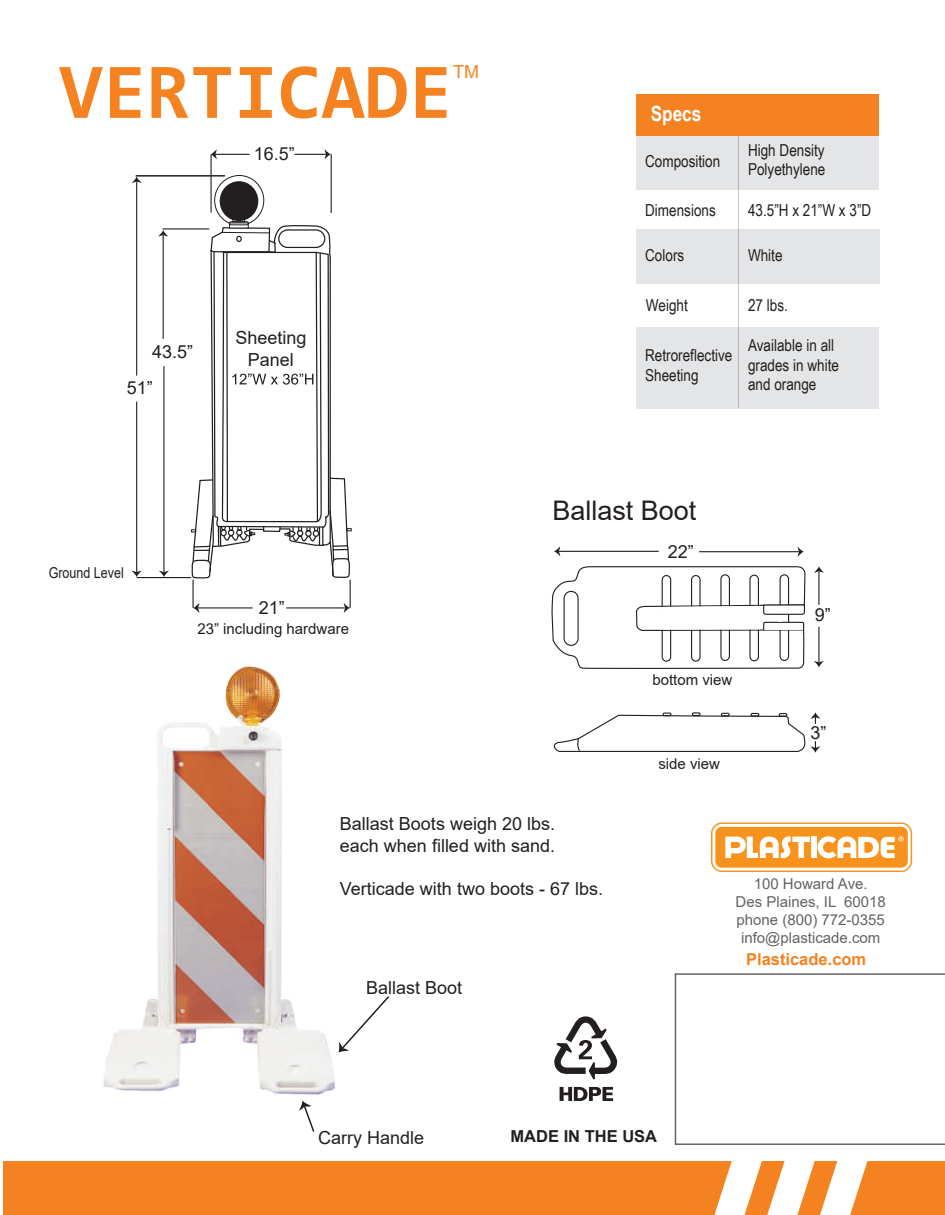
<style>
.page{position:relative;width:945px;height:1215px;background:#fff}
.page>*{position:absolute;margin:0;border:0;box-sizing:border-box;transform-origin:0 0}
.t1{font:700 79.5px "Consolas";color:#f58220}
.t2{font:27px "Arial";color:#231f20}
.t3{font:700 21px "Arial Narrow";color:#fff}
.t4{font:18px/21.6px "Arial";color:#231f20}
.t5{font:18px "Arial";color:#f58220}
.t6{font:16.5px/19.5px "Arial Narrow";color:#231f20}
.t7{font:700 16.5px "Arial";color:#f58220}
.t8{font:700 16.5px "Arial";color:#231f20}
.t9{font:15px/18px "Arial";color:#636366;text-align:center}
.t10{font:15px "Arial";color:#231f20}
.t11{font:15px "Arial";color:#231f20;scale:.84 1}
</style>
<div class="page">
<div style="left:637px;top:136px;width:242px;height:54px;background:#e4e5e7"></div>
<div style="left:636px;top:328px;width:242px;height:81px;background:#e4e5e7"></div>
<div style="left:637px;top:230px;width:243px;height:54px;background:#e4e5e7"></div>
<svg style="left:675px;top:973px;width:270px;height:172px"></svg>
<div style="left:637px;top:94px;width:242px;height:42px;background:#f58220"></div>
<svg style="left:712px;top:823px;width:199px;height:48px"></svg>
<div style="left:711px;top:823px;width:201px;height:49px;border:1px solid #f7931d;border-radius:10px"></div>
<div style="left:715px;top:827px;width:193px;height:41px;background:#f7931d;border-radius:6px"></div>
<div style="left:811px;top:837px;width:6px;height:21px;background:#fff"></div>
<svg style="left:725px;top:836px;width:85px;height:22px"></svg>
<svg style="left:818px;top:836px;width:86px;height:22px"></svg>
<div style="left:3px;top:1162px;width:942px;height:53px;background:#f58220"></div>
<svg style="left:710px;top:1161px;width:158px;height:54px"></svg>
<svg style="left:554px;top:1016px;width:64px;height:63px"></svg>
<svg style="left:560px;top:1087px;width:53px;height:14px"></svg>
<svg style="left:351px;top:996px;width:39px;height:44px"></svg>
<img style="left:103px;top:723px;width:248px;height:370px">
<svg style="left:551px;top:566px;width:255px;height:103px"></svg>
<hr style="left:558px;top:551px;width:101px;height:1px;background:#231f20">
<svg style="left:554px;top:546px;width:6px;height:10px"></svg>
<hr style="left:699px;top:551px;width:101px;height:1px;background:#231f20">
<svg style="left:798px;top:547px;width:6px;height:10px"></svg>
<hr style="left:818px;top:570px;width:1px;height:35px;background:#231f20">
<svg style="left:814px;top:566px;width:10px;height:7px"></svg>
<hr style="left:818px;top:627px;width:1px;height:36px;background:#231f20">
<svg style="left:814px;top:661px;width:10px;height:6px"></svg>
<svg style="left:553px;top:712px;width:268px;height:41px"></svg>
<hr style="left:331px;top:154px;width:1px;height:59px;background:#231f20">
<hr style="left:211px;top:155px;width:1px;height:57px;background:#231f20">
<hr style="left:214px;top:154px;width:36px;height:1px;background:#231f20">
<svg style="left:210px;top:149px;width:7px;height:10px"></svg>
<hr style="left:295px;top:154px;width:32px;height:1px;background:#231f20">
<svg style="left:325px;top:149px;width:6px;height:10px"></svg>
<hr style="left:162px;top:228px;width:47px;height:2px;background:#231f20">
<hr style="left:137px;top:577px;width:54px;height:1px;background:#231f20">
<hr style="left:163px;top:234px;width:1px;height:105px;background:#231f20">
<svg style="left:158px;top:230px;width:10px;height:6px"></svg>
<hr style="left:163px;top:366px;width:2px;height:207px;background:#231f20">
<svg style="left:159px;top:571px;width:10px;height:6px"></svg>
<hr style="left:136px;top:175px;width:89px;height:2px;background:#231f20">
<hr style="left:136px;top:181px;width:1px;height:195px;background:#231f20">
<svg style="left:132px;top:177px;width:10px;height:6px"></svg>
<hr style="left:136px;top:402px;width:1px;height:171px;background:#231f20">
<svg style="left:132px;top:571px;width:10px;height:6px"></svg>
<div style="left:214px;top:175px;width:50px;height:51px;border:1px solid #231f20;border-radius:50%"></div>
<div style="left:220px;top:181px;width:38px;height:40px;background:#231f20;border-radius:50%"></div>
<div style="left:229px;top:221px;width:20px;height:4px;border:1px solid #231f20;border-radius:2px"></div>
<svg style="left:213px;top:666px;width:111px;height:496px"></svg>
<svg style="left:191px;top:225px;width:161px;height:388px"></svg>
<h1 class="t1" style="left:59px;top:41px;width:395px">VERTICADE</h1>
<p class="t5" style="left:453px;top:59px;width:27px">TM</p>
<p class="t4" style="left:254px;top:143px;width:43px">16.5”</p>
<p class="t4" style="left:127px;top:333px;width:68px;line-height:36.3px;text-indent:26px">43.5”<br>51”</p>
<p class="t4" style="left:235px;top:327px;width:73px;text-align:center">Sheeting<br>Panel</p>
<p class="t11" style="left:49px;top:562px;width:91px">Ground Level</p>
<p class="t4" style="left:259px;top:597px;width:28px">21”</p>
<p class="t10" style="left:197px;top:618px;width:153px">23” including hardware</p>
<p class="t3" style="left:651px;top:97px;width:52px">Specs</p>
<p class="t6" style="left:645px;top:151px;width:77px">Composition</p>
<p class="t6" style="left:645px;top:200px;width:72px">Dimensions</p>
<p class="t6" style="left:645px;top:245px;width:41px">Colors</p>
<p class="t6" style="left:748px;top:140px;width:79px">High Density<br>Polyethylene</p>
<p class="t6" style="left:748px;top:200px;width:125px">43.5”H x 21”W x 3”D</p>
<p class="t6" style="left:748px;top:245px;width:36px">White</p>
<p class="t6" style="left:646px;top:295px;width:43px">Weight</p>
<p class="t6" style="left:748px;top:295px;width:41px">27 lbs.</p>
<p class="t6" style="left:645px;top:345px;width:89px">Retroreflective<br>Sheeting</p>
<p class="t6" style="left:748px;top:335px;width:92px">Available in all grades in white and orange</p>
<h2 class="t2" style="left:552px;top:492px;width:146px">Ballast Boot</h2>
<p class="t4" style="left:668px;top:540px;width:28px">22”</p>
<p class="t10" style="left:652px;top:669px;width:82px">bottom view</p>
<p class="t10" style="left:658px;top:753px;width:63px">side view</p>
<p class="t4" style="left:815px;top:604px;width:18px">9”</p>
<p class="t4" style="left:810px;top:722px;width:18px">3”</p>
<p class="t4" style="left:340px;top:813px;width:217px">Ballast Boots weigh 20 lbs. each when filled with sand.</p>
<p class="t4" style="left:340px;top:878px;width:265px">Verticade with two boots - 67 lbs.</p>
<p class="t4" style="left:366px;top:976px;width:98px">Ballast Boot</p>
<p class="t4" style="left:318px;top:1126px;width:108px">Carry Handle</p>
<p class="t8" style="left:511px;top:1124px;width:148px">MADE IN THE USA</p>
<p class="t9" style="left:736px;top:874px;width:152px">100 Howard Ave.<br>Des Plaines, IL 60018 phone (800) 772-0355 info@plasticade.com</p>
<p class="t7" style="left:746px;top:947px;width:122px">Plasticade.com</p>
</div>
